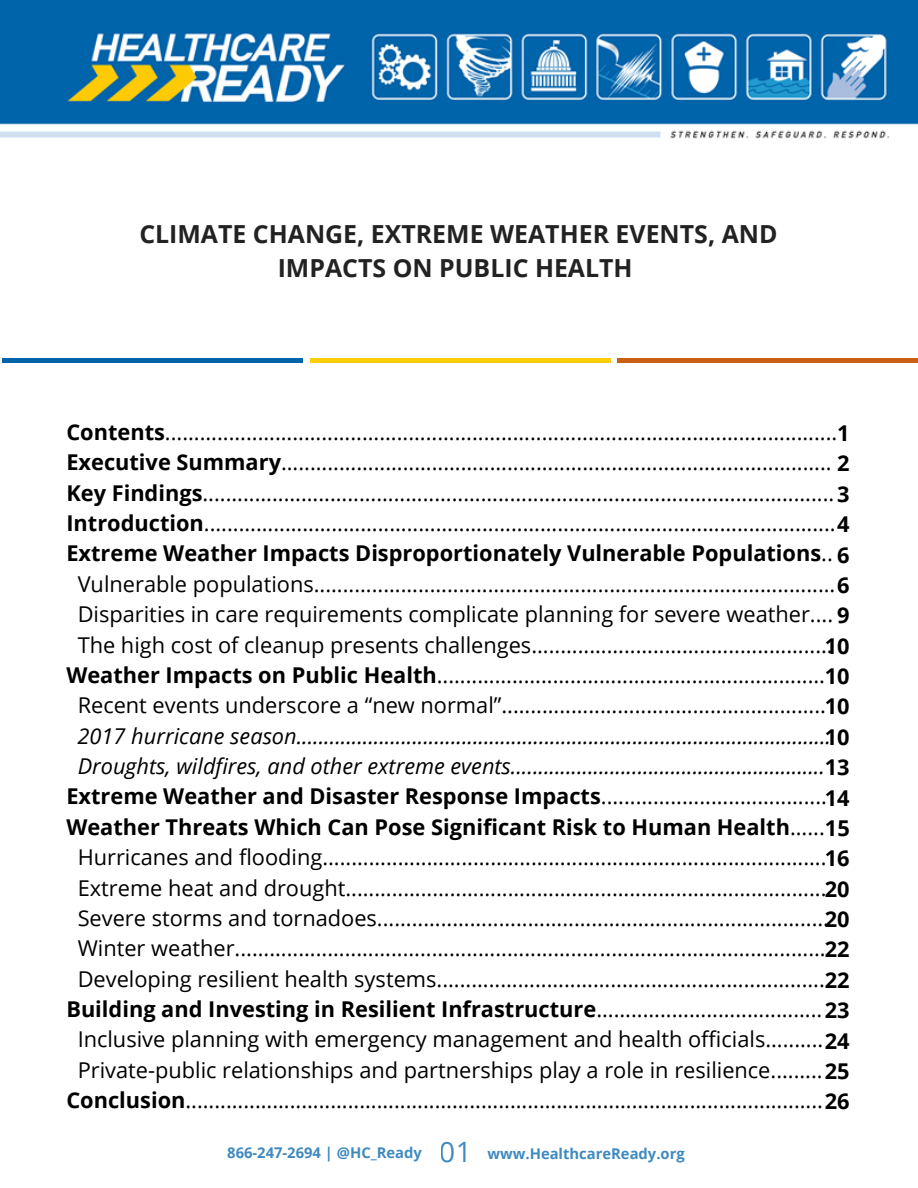
<style>
.page{position:relative;width:918px;height:1188px;background:#fff}
.page>*{position:absolute;margin:0;border:0;box-sizing:border-box;transform-origin:0 0}
.t1{font:700 24.9px/33.8px "Open Sans";color:#222;text-align:center}
.t2{font:21.75px/30.3px "Open Sans";color:#000;text-align:center}
.t3{font:700 21.75px "Open Sans";color:#000}
.t4{font:700 14.85px "Open Sans";color:#0064aa}
.s1{font-weight:700}
.s2{font-style:italic}
.s3{font-weight:400;font-size:28.05px}
</style>
<div class="page">
<hr style="left:2px;top:358px;width:301px;height:4px;background:#0064aa">
<hr style="left:310px;top:358px;width:300px;height:4px;background:#ffcd05">
<hr style="left:618px;top:358px;width:300px;height:4px;background:#cb6015">
<img style="left:0;top:0;width:918px;height:139px">
<p class="t1" style="left:139px;top:216px;width:640px">CLIMATE CHANGE, EXTREME WEATHER EVENTS, AND<br>IMPACTS ON PUBLIC HEALTH</p>
<p class="t2" style="left:66px;top:416px;width:785px"><span class="s1">Contents</span>....................................................................................................................<span class="s1">1<br>Executive Summary</span>............................................................................................... <span class="s1">2<br>Key Findings</span>.............................................................................................................<span class="s1">3<br>Introduction</span>.............................................................................................................<span class="s1">4<br>Extreme Weather Impacts Disproportionately Vulnerable Populations</span>.. <span class="s1">6<br></span>Vulnerable populations..........................................................................................<span class="s1">6<br></span>Disparities in care requirements complicate planning for severe weather.... <span class="s1">9<br></span>The high cost of cleanup presents challenges....................................................<br><span class="s1">Weather Impacts on Public Health</span>...................................................................<span class="s1">10<br></span>Recent events underscore a “new normal”........................................................<span class="s1">10<br></span><span class="s2">2017 hurricane season.................................................................................................<br>Droughts, wildfires, and other extreme events.........................................................</span><span class="s1">13<br>Extreme Weather and Disaster Response Impacts</span>.......................................<span class="s1">14<br>Weather Threats Which Can Pose Significant Risk to Human Health</span>......<span class="s1">15<br></span>Hurricanes and flooding.......................................................................................<span class="s1">16<br></span>Extreme heat and drought...................................................................................<span class="s1">20<br></span>Severe storms and tornadoes..............................................................................<br>Winter weather......................................................................................................<span class="s1">22<br></span>Developing resilient health systems...................................................................<span class="s1">22<br>Building and Investing in Resilient Infrastructure</span>.......................................<span class="s1">23<br></span>Inclusive planning with emergency management and health officials..........<span class="s1">24<br></span>Private-public relationships and partnerships play a role in resilience.........<span class="s1">25<br>Conclusion</span>..............................................................................................................<span class="s1">26</span></p>
<p class="t3" style="left:825px;top:630px;width:26px">10</p>
<p class="t3" style="left:825px;top:722px;width:26px">10</p>
<p class="t3" style="left:825px;top:904px;width:26px">20</p>
<p class="t4" style="left:227px;top:1143px;width:459px">866-247-2694 | @HC_Ready <span class="s3">01</span> www.HealthcareReady.org</p>
</div>
